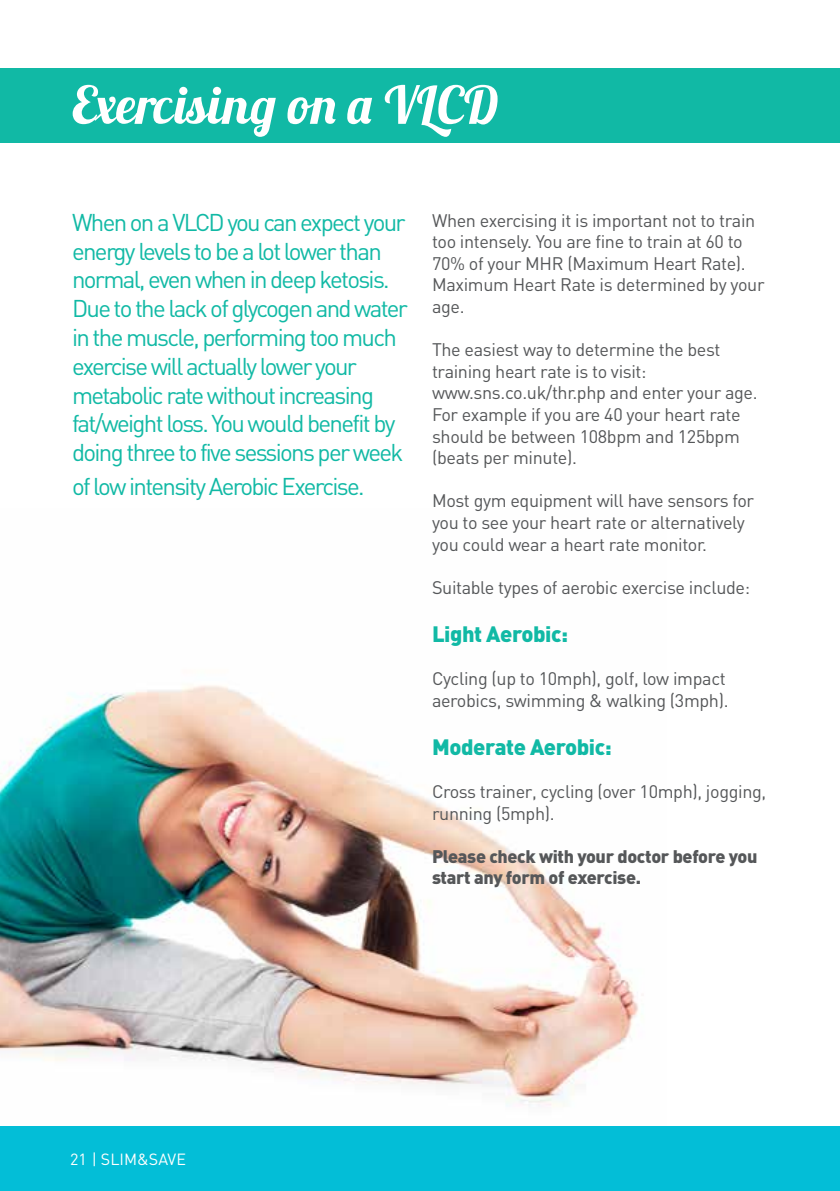
<style>
.page{position:relative;width:840px;height:1191px;background:#fff}
.page>*{position:absolute;margin:0;border:0;box-sizing:border-box;transform-origin:0 0}
.t1{font:52px "Lobster 1.3";letter-spacing:.015em;color:#fff}
.t2{font:24px/28.8px "DIN";letter-spacing:-.07em;color:#11b9a5}
.t3{font:900 22px "DIN";letter-spacing:-.02em;color:#11b9a5}
.t4{font:18px/21.6px "DIN";letter-spacing:-.02em;color:#555759}
.t5{font:900 18px/21.6px "DIN";letter-spacing:-.02em;color:#555759}
.t6{font:16px "DIN";color:#fff}
</style>
<div class="page">
<img style="left:0;top:685px;width:639px;height:422px">
<div style="left:0;top:1126px;width:839px;height:65px;background:#03bed7"></div>
<div style="left:0;top:68px;width:839px;height:75px;background:#11b9a5"></div>
<h1 class="t1" style="left:72px;top:72px;width:427px">Exercising on a VLCD</h1>
<p class="t2" style="left:72px;top:207px;width:337px">When on a VLCD you can expect your energy levels to be a lot lower than normal, even when in deep ketosis.<br>Due to the lack of glycogen and water in the muscle, performing too much exercise will actually lower your metabolic rate without increasing fat/weight loss. You would benefit by doing three to five sessions per week</p>
<h2 class="t2" style="left:72px;top:471px;width:294px">of low intensity Aerobic Exercise.</h2>
<p class="t4" style="left:432px;top:209px;width:334px">When exercising it is important not to train too intensely. You are fine to train at 60 to 70% of your MHR (Maximum Heart Rate).<br>Maximum Heart Rate is determined by your age.</p>
<p class="t4" style="left:432px;top:338px;width:327px">The easiest way to determine the best training heart rate is to visit: www.sns.co.uk/thr.php and enter your age.<br>For example if you are 40 your heart rate should be between 108bpm and 125bpm (beats per minute).</p>
<p class="t4" style="left:432px;top:490px;width:323px">Most gym equipment will have sensors for you to see your heart rate or alternatively you could wear a heart rate monitor.</p>
<p class="t4" style="left:432px;top:576px;width:319px">Suitable types of aerobic exercise include:</p>
<p class="t3" style="left:432px;top:619px;width:137px">Light Aerobic:</p>
<p class="t4" style="left:432px;top:667px;width:298px">Cycling (up to 10mph), golf, low impact aerobics, swimming &amp; walking (3mph).</p>
<p class="t3" style="left:432px;top:732px;width:181px">Moderate Aerobic:</p>
<p class="t4" style="left:432px;top:780px;width:335px">Cross trainer, cycling (over 10mph), jogging, running (5mph).</p>
<p class="t5" style="left:432px;top:844px;width:327px">Please check with your doctor before you start any form of exercise.</p>
<p class="t6" style="left:70px;top:1149px;width:117px">21 | SLIM&amp;SAVE</p>
</div>
